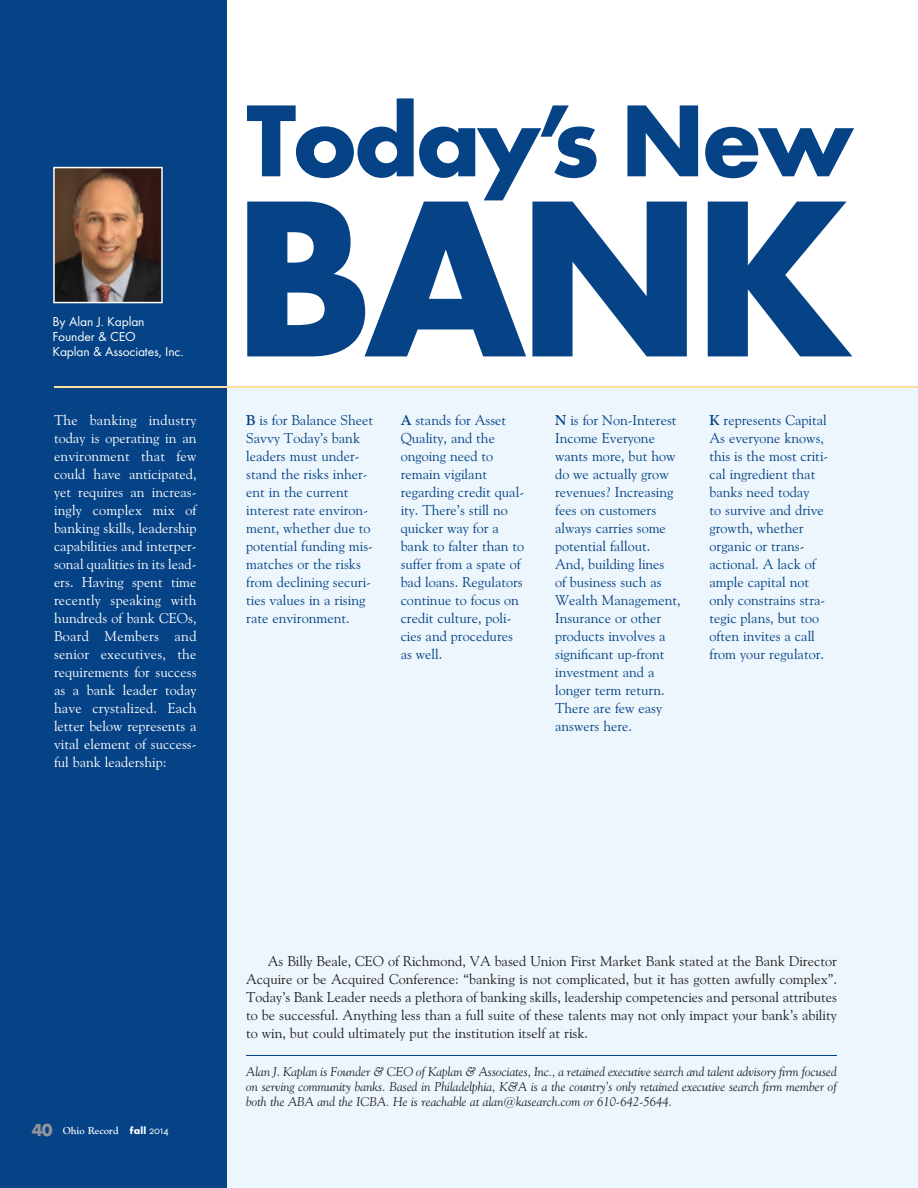
<style>
.page{position:relative;width:918px;height:1188px;background:#fff}
.page>*{position:absolute;margin:0;border:0;box-sizing:border-box;transform-origin:0 0}
.t1{font:800 232.2px "Function LH";color:#054286}
.t2{font:800 106.2px "Function LH";letter-spacing:-.04em;color:#054286}
.t3{font:14.25px/18px "Goudy Old Style BT";color:#054286}
.t4{font:14.25px/18px "Goudy Old Style BT";color:#fff;text-align:justify}
.t5{font:14.25px/18px "Goudy Old Style BT";color:#231f20;text-align:justify}
.t6{font:13.5px/15px "Function";letter-spacing:-.01em;color:#fff}
.t7{font:italic 12.75px/15px "Goudy Old Style BT";color:#231f20;text-align:justify}
.t8{font:700 10.5px "Goudy Old Style T";color:#fff}
.s1{font-weight:700}
.s2{font-family:"Function LH";font-weight:800;font-size:18px;color:#939598}
.s3{font-family:"Function LH";font-weight:800}
.s4{font-family:"Function Sm Caps";font-weight:400}
</style>
<div class="page">
<div style="left:180px;top:386px;width:738px;height:802px;background:#ecf6fc"></div>
<div style="left:0;top:0;width:226px;height:1188px;background:#054286"></div>
<svg style="left:53px;top:167px;width:110px;height:136px"></svg>
<hr style="left:246px;top:1055px;width:591px;height:1px;background:#054286">
<hr style="left:54px;top:386px;width:864px;height:1px;background:#fae19e">
<p class="t6" style="left:52px;top:314px;width:132px">By Alan J. Kaplan<br>Founder &amp; CEO<br>Kaplan &amp; Associates, Inc.</p>
<p class="t4" style="left:54px;top:411px;width:144px">The banking industry</p>
<p class="t4" style="left:54px;top:429px;width:144px">today is operating in an environment that few could have anticipated, yet requires an increas&shy;ingly complex mix of banking skills, leadership capabilities and interper&shy;sonal qualities in its lead&shy;ers. Having spent time recently speaking with hundreds of bank CEOs, Board Members and senior executives, the requirements for success as a bank leader today have crystalized. Each letter below represents a vital element of success&shy;ful bank leadership:</p>
<h2 class="t2" style="left:246px;top:78px;width:609px">Today’s New</h2>
<h1 class="t1" style="left:231px;top:142px;width:625px">BANK</h1>
<p class="t3" style="left:246px;top:411px;width:128px"><span class="s1">B</span> is for Balance Sheet<br>Savvy Today’s bank leaders must under&shy;stand the risks inher&shy;ent in the current interest rate environ&shy;ment, whether due to potential funding mis&shy;matches or the risks from declining securi&shy;ties values in a rising rate environment.</p>
<p class="t3" style="left:401px;top:411px;width:125px"><span class="s1">A</span> stands for Asset<br>Quality, and the ongoing need to remain vigilant regarding credit qual&shy;ity. There’s still no quicker way for a bank to falter than to suffer from a spate of bad loans. Regulators continue to focus on credit culture, poli&shy;cies and procedures as well.</p>
<p class="t3" style="left:555px;top:411px;width:127px"><span class="s1">N</span> is for Non-Interest<br>Income Everyone wants more, but how do we actually grow revenues? Increasing fees on customers always carries some potential fallout.<br>And, building lines<br>of business such as<br>Wealth Management,<br>Insurance or other products involves a significant up-front investment and a longer term return.<br>There are few easy answers here.</p>
<p class="t3" style="left:710px;top:411px;width:120px"><span class="s1">K</span> represents Capital<br>As everyone knows, this is the most criti&shy;cal ingredient that banks need today<br>to survive and drive growth, whether organic or trans&shy;actional. A lack of ample capital not only constrains stra&shy;tegic plans, but too often invites a call from your regulator.</p>
<p class="t8" style="left:32px;top:1125px;width:138px"><span class="s2">40</span> Ohio Record <span class="s3">fall</span> <span class="s4">2014</span></p>
<p class="t5" style="left:246px;top:952px;width:592px;text-indent:22px">As Billy Beale, CEO of Richmond, VA based Union First Market Bank stated at the Bank Director Acquire or be Acquired Conference: “banking is not complicated, but it has gotten awfully complex”.<br>Today’s Bank Leader needs a plethora of banking skills, leadership competencies and personal attributes to be successful. Anything less than a full suite of these talents may not only impact your bank’s ability to win, but could ultimately put the institution itself at risk.</p>
<p class="t7" style="left:246px;top:1064px;width:592px">Alan J. Kaplan is Founder &amp; CEO of Kaplan &amp; Associates, Inc., a retained executive search and talent advisory firm focused on serving community banks. Based in Philadelphia, K&amp;A is a the country’s only retained executive search firm member of both the ABA and the ICBA. He is reachable at alan@kasearch.com or 610-642-5644.</p>
</div>
